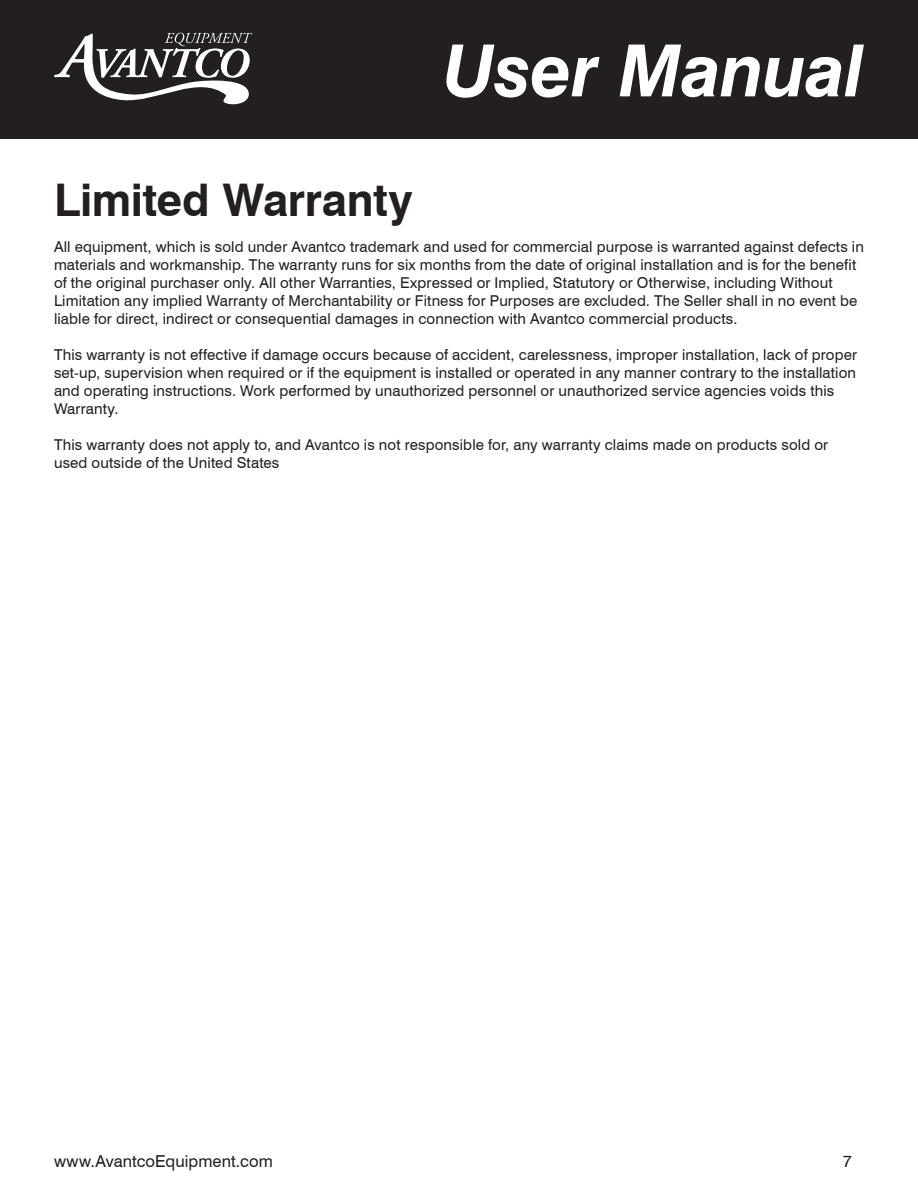
<style>
.page{position:relative;width:918px;height:1188px;background:#fff}
.page>*{position:absolute;margin:0;border:0;box-sizing:border-box;transform-origin:0 0}
.t1{font:italic 700 72px "Swiss 721 BT";letter-spacing:-.01em;color:#fff}
.t2{font:700 45px "Swiss 721 BT";letter-spacing:-.01em;color:#231f20}
.t3{font:16.5px "Swiss 721 BT";letter-spacing:.005em;color:#231f20}
.t4{font:15px/18px "Swiss 721 BT";letter-spacing:.01em;color:#231f20}
</style>
<div class="page">
<div style="left:0;top:0;width:918px;height:138px;background:#231f20"></div>
<svg style="left:54px;top:33px;width:197px;height:72px"></svg>
<h1 class="t1" style="left:442px;top:27px;width:423px">User Manual</h1>
<h2 class="t2" style="left:54px;top:172px;width:360px">Limited Warranty</h2>
<p class="t4" style="left:54px;top:237px;width:811px">All equipment, which is sold under Avantco trademark and used for commercial purpose is warranted against defects in materials and workmanship. The warranty runs for six months from the date of original installation and is for the benefit of the original purchaser only. All other Warranties, Expressed or Implied, Statutory or Otherwise, including Without Limitation any implied Warranty of Merchantability or Fitness for Purposes are excluded. The Seller shall in no event be liable for direct, indirect or consequential damages in connection with Avantco commercial products.</p>
<p class="t4" style="left:54px;top:345px;width:805px">This warranty is not effective if damage occurs because of accident, carelessness, improper installation, lack of proper set-up, supervision when required or if the equipment is installed or operated in any manner contrary to the installation and operating instructions. Work performed by unauthorized personnel or unauthorized service agencies voids this Warranty.</p>
<p class="t4" style="left:54px;top:435px;width:776px">This warranty does not apply to, and Avantco is not responsible for, any warranty claims made on products sold or used outside of the United States</p>
<p class="t3" style="left:54px;top:1151px;width:220px">www.AvantcoEquipment.com</p>
<p class="t3" style="left:843px;top:1151px;width:11px">7</p>
</div>
